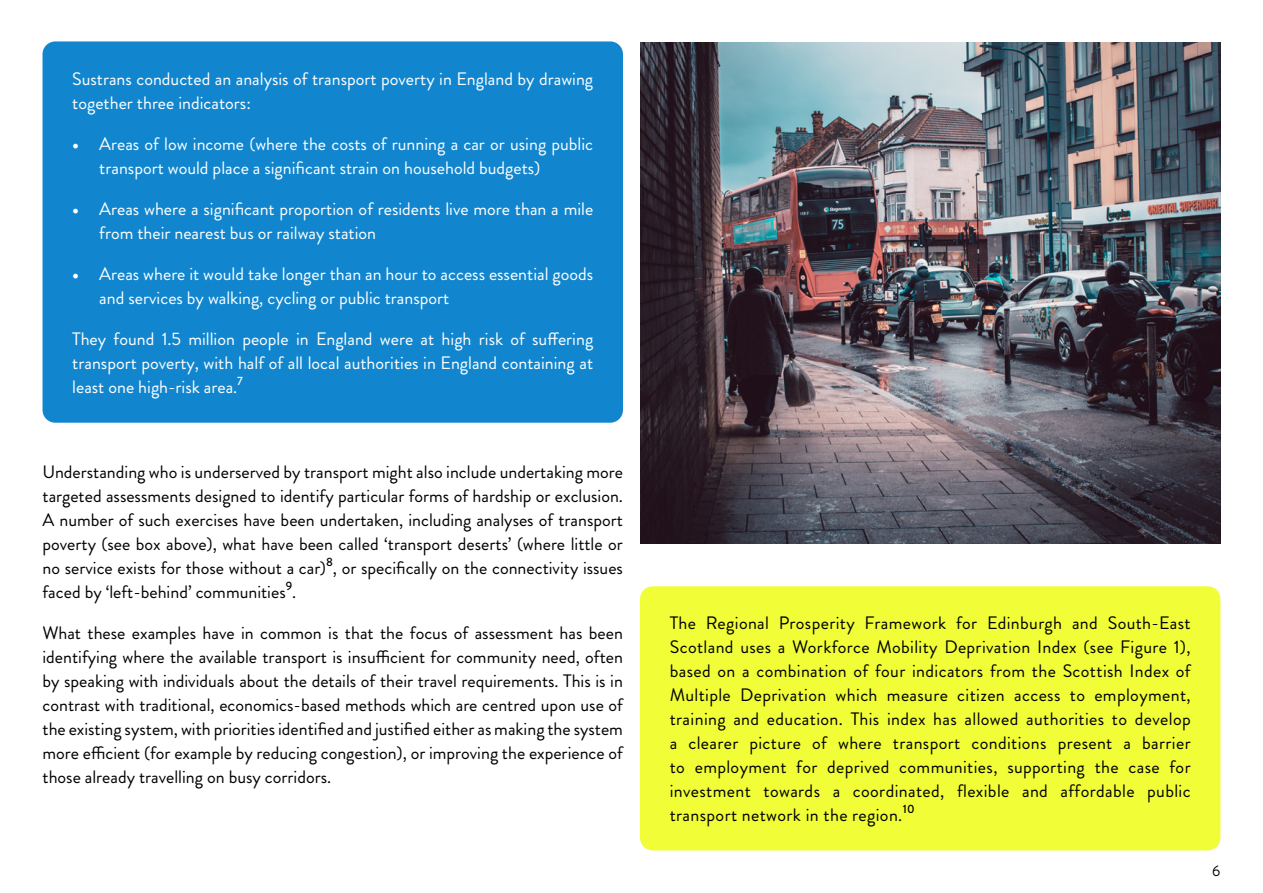
<style>
.page{position:relative;width:1263px;height:893px;background:#fff}
.page>*{position:absolute;margin:0;border:0;box-sizing:border-box;transform-origin:0 0}
.t1{font:18px/24px "Brandon Grotesque";color:#000;text-align:justify}
.t2{font:18px/24px "Brandon Grotesque";color:#fff}
.t3{font:15px "Brandon Grotesque";color:#000}
.s1{font-family:"Minion Pro"}
</style>
<div class="page">
<div style="left:43px;top:41px;width:580px;height:382px;background:#1186cf;border-radius:13px"></div>
<div style="left:640px;top:586px;width:580px;height:264px;background:#f0fd37;border-radius:13px"></div>
<img style="left:640px;top:43px;width:580px;height:501px">
<p class="t2" style="left:72px;top:67px;width:522px">Sustrans conducted an analysis of transport poverty in England by drawing together three indicators:</p>
<p class="t2" style="left:99px;top:132px;width:495px;text-indent:-27px"><span class="s1">•</span> Areas of low income (where the costs of running a car or using public transport would place a significant strain on household budgets)</p>
<p class="t2" style="left:99px;top:197px;width:495px;text-indent:-27px"><span class="s1">•</span> Areas where a significant proportion of residents live more than a mile from their nearest bus or railway station</p>
<p class="t2" style="left:99px;top:262px;width:495px;text-indent:-27px"><span class="s1">•</span> Areas where it would take longer than an hour to access essential goods and services by walking, cycling or public transport</p>
<p class="t2" style="left:72px;top:327px;width:522px;text-align:justify">They found 1.5 million people in England were at high risk of suffering transport poverty, with half of all local authorities in England containing at least one high-risk area.<sup>7</sup></p>
<p class="t1" style="left:43px;top:460px;width:582px">Understanding who is underserved by transport might also include undertaking more targeted assessments designed to identify particular forms of hardship or exclusion.<br>A number of such exercises have been undertaken, including analyses of transport poverty (see box above), what have been called ‘transport deserts’ (where little or no service exists for those without a car)<sup>8</sup>, or specifically on the connectivity issues faced by ‘left-behind’ communities<sup>9</sup>.</p>
<p class="t1" style="left:43px;top:621px;width:582px">What these examples have in common is that the focus of assessment has been identifying where the available transport is insufficient for community need, often by speaking with individuals about the details of their travel requirements. This is in contrast with traditional, economics-based methods which are centred upon use of the existing system, with priorities identified and justified either as making the system more efficient (for example by reducing congestion), or improving the experience of those already travelling on busy corridors.</p>
<p class="t1" style="left:670px;top:611px;width:522px">The Regional Prosperity Framework for Edinburgh and South-East Scotland uses a Workforce Mobility Deprivation Index (see Figure 1), based on a combination of four indicators from the Scottish Index of Multiple Deprivation which measure citizen access to employment, training and education. This index has allowed authorities to develop a clearer picture of where transport conditions present a barrier to employment for deprived communities, supporting the case for investment towards a coordinated, flexible and affordable public transport network in the region.<sup>10</sup></p>
<p class="t3" style="left:1212px;top:860px;width:10px">6</p>
</div>
